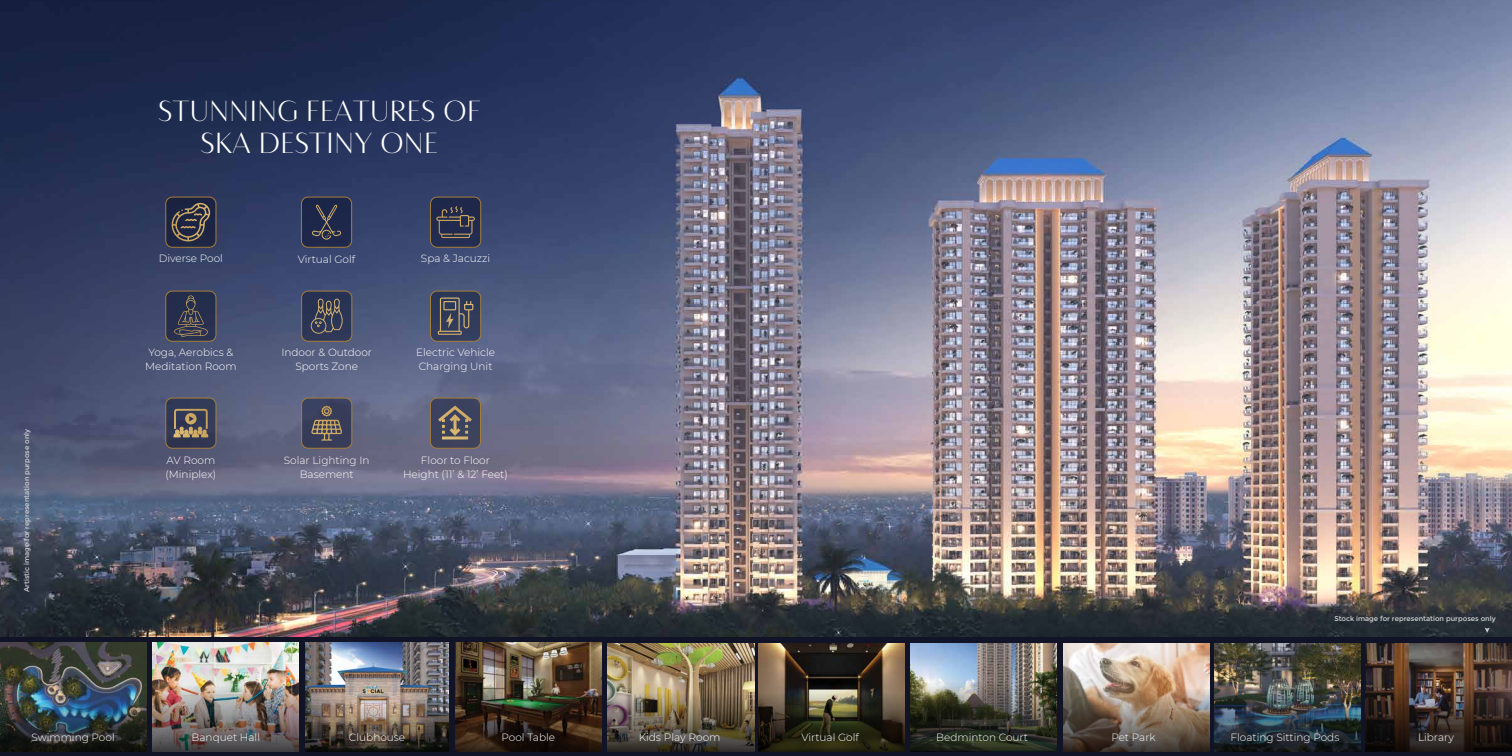
<style>
.page{position:relative;width:1512px;height:756px;background:#fff}
.page>*{position:absolute;margin:0;border:0;box-sizing:border-box;transform-origin:0 0}
.t1{font:300 27.04px/32.4px "Bw Vivant";color:#fff;text-align:center}
.t2{font:300 10.59px "Montserrat";color:#fff}
.t3{font:300 10.5px/14.2px "Montserrat";color:#fff;text-align:center}
.t4{font:7px "Montserrat";color:#d1d3d4}
</style>
<div class="page">
<img style="left:0;top:0;width:1512px;height:638px">
<div style="left:0;top:638px;width:1512px;height:118px;background:#111427"></div>
<img style="left:153px;top:642px;width:146px;height:35px">
<img style="left:153px;top:677px;width:146px;height:75px">
<img style="left:0;top:642px;width:146px;height:55px">
<img style="left:0;top:697px;width:146px;height:55px">
<img style="left:305px;top:643px;width:144px;height:51px">
<img style="left:305px;top:694px;width:144px;height:58px">
<img style="left:455px;top:642px;width:147px;height:47px">
<img style="left:455px;top:689px;width:147px;height:63px">
<img style="left:1366px;top:644px;width:146px;height:30px">
<img style="left:1366px;top:674px;width:146px;height:78px">
<img style="left:608px;top:644px;width:146px;height:42px">
<img style="left:608px;top:686px;width:146px;height:66px">
<img style="left:758px;top:644px;width:147px;height:42px">
<svg style="left:758px;top:686px;width:147px;height:66px"></svg>
<img style="left:910px;top:644px;width:147px;height:30px">
<img style="left:910px;top:674px;width:147px;height:78px">
<img style="left:1063px;top:644px;width:146px;height:37px">
<img style="left:1063px;top:681px;width:146px;height:71px">
<img style="left:1215px;top:644px;width:146px;height:37px">
<img style="left:1215px;top:681px;width:146px;height:71px">
<div style="left:166px;top:291px;width:50px;height:50px;background:#262e4d;border-radius:7px"></div>
<div style="left:165px;top:291px;width:51px;height:51px;border:1px solid #fff;border-radius:7px"></div>
<svg style="left:174px;top:295px;width:34px;height:42px"></svg>
<div style="left:431px;top:291px;width:50px;height:50px;background:#2f3a5a;border-radius:7px"></div>
<div style="left:430px;top:291px;width:51px;height:51px;border:1px solid #fff;border-radius:7px"></div>
<svg style="left:438px;top:298px;width:35px;height:37px"></svg>
<div style="left:302px;top:291px;width:50px;height:50px;background:#2a3455;border-radius:7px"></div>
<div style="left:301px;top:291px;width:51px;height:51px;border:1px solid #fff;border-radius:7px"></div>
<svg style="left:310px;top:298px;width:33px;height:36px"></svg>
<div style="left:166px;top:197px;width:50px;height:50px;background:#1c2443;border-radius:7px"></div>
<div style="left:165px;top:197px;width:51px;height:51px;border:1px solid #fff;border-radius:7px"></div>
<svg style="left:171px;top:203px;width:39px;height:38px"></svg>
<div style="left:431px;top:197px;width:50px;height:50px;background:#212a4d;border-radius:7px"></div>
<div style="left:430px;top:197px;width:51px;height:51px;border:1px solid #fff;border-radius:7px"></div>
<svg style="left:436px;top:206px;width:39px;height:32px"></svg>
<div style="left:301px;top:197px;width:51px;height:50px;background:#1d274a;border-radius:7px"></div>
<div style="left:301px;top:197px;width:51px;height:51px;border:1px solid #fff;border-radius:7px"></div>
<svg style="left:312px;top:205px;width:29px;height:35px"></svg>
<div style="left:430px;top:398px;width:51px;height:50px;background:#3c425d;border-radius:7px"></div>
<div style="left:430px;top:398px;width:51px;height:51px;border:1px solid #fff;border-radius:7px"></div>
<svg style="left:438px;top:406px;width:34px;height:33px"></svg>
<div style="left:302px;top:398px;width:50px;height:50px;background:#373d59;border-radius:7px"></div>
<div style="left:301px;top:398px;width:51px;height:51px;border:1px solid #fff;border-radius:7px"></div>
<svg style="left:311px;top:406px;width:31px;height:35px"></svg>
<div style="left:166px;top:398px;width:50px;height:50px;background:#313957;border-radius:7px"></div>
<div style="left:165px;top:398px;width:51px;height:51px;border:1px solid #fff;border-radius:7px"></div>
<svg style="left:173px;top:409px;width:36px;height:28px"></svg>
<svg style="left:1485px;top:628px;width:5px;height:5px"></svg>
<h1 class="t1" style="left:158px;top:95px;width:325px">STUNNING FEATURES OF<br>SKA DESTINY ONE</h1>
<p class="t3" style="left:159px;top:251px;width:66px">Diverse Pool</p>
<p class="t3" style="left:298px;top:252px;width:59px">Virtual Golf</p>
<p class="t3" style="left:421px;top:251px;width:71px">Spa &amp; Jacuzzi</p>
<p class="t4" style="left:23px;top:592px;width:165px;rotate:-90deg">Artistic image for representation purpose only</p>
<p class="t3" style="left:145px;top:345px;width:93px">Yoga, Aerobics &amp;<br>Meditation Room</p>
<p class="t3" style="left:416px;top:345px;width:80px;text-align:left">Electric Vehicle<br>Charging Unit</p>
<p class="t3" style="left:281px;top:345px;width:92px">Indoor &amp; Outdoor<br>Sports Zone</p>
<p class="t3" style="left:166px;top:453px;width:52px;text-align:left">AV Room (Miniplex)</p>
<p class="t3" style="left:284px;top:453px;width:87px">Solar Lighting In<br>Basement</p>
<p class="t3" style="left:403px;top:453px;width:106px">Floor to Floor<br>Height (11’ &amp; 12’ Feet)</p>
<p class="t4" style="left:1334px;top:615px;width:163px">Stock image for representation purposes only</p>
<p class="t3" style="left:32px;top:730px;width:85px">Swimming Pool</p>
<p class="t3" style="left:192px;top:730px;width:70px">Banquet Hall</p>
<p class="t3" style="left:349px;top:730px;width:58px">Clubhouse</p>
<p class="t3" style="left:502px;top:730px;width:55px">Pool Table</p>
<p class="t2" style="left:639px;top:730px;width:83px">Kids Play Room</p>
<p class="t3" style="left:801px;top:730px;width:59px">Virtual Golf</p>
<p class="t3" style="left:936px;top:730px;width:93px">Bedminton Court</p>
<p class="t3" style="left:1111px;top:730px;width:46px">Pet Park</p>
<p class="t3" style="left:1231px;top:730px;width:110px">Floating Sitting Pods</p>
<p class="t3" style="left:1418px;top:730px;width:37px">Library</p>
</div>
